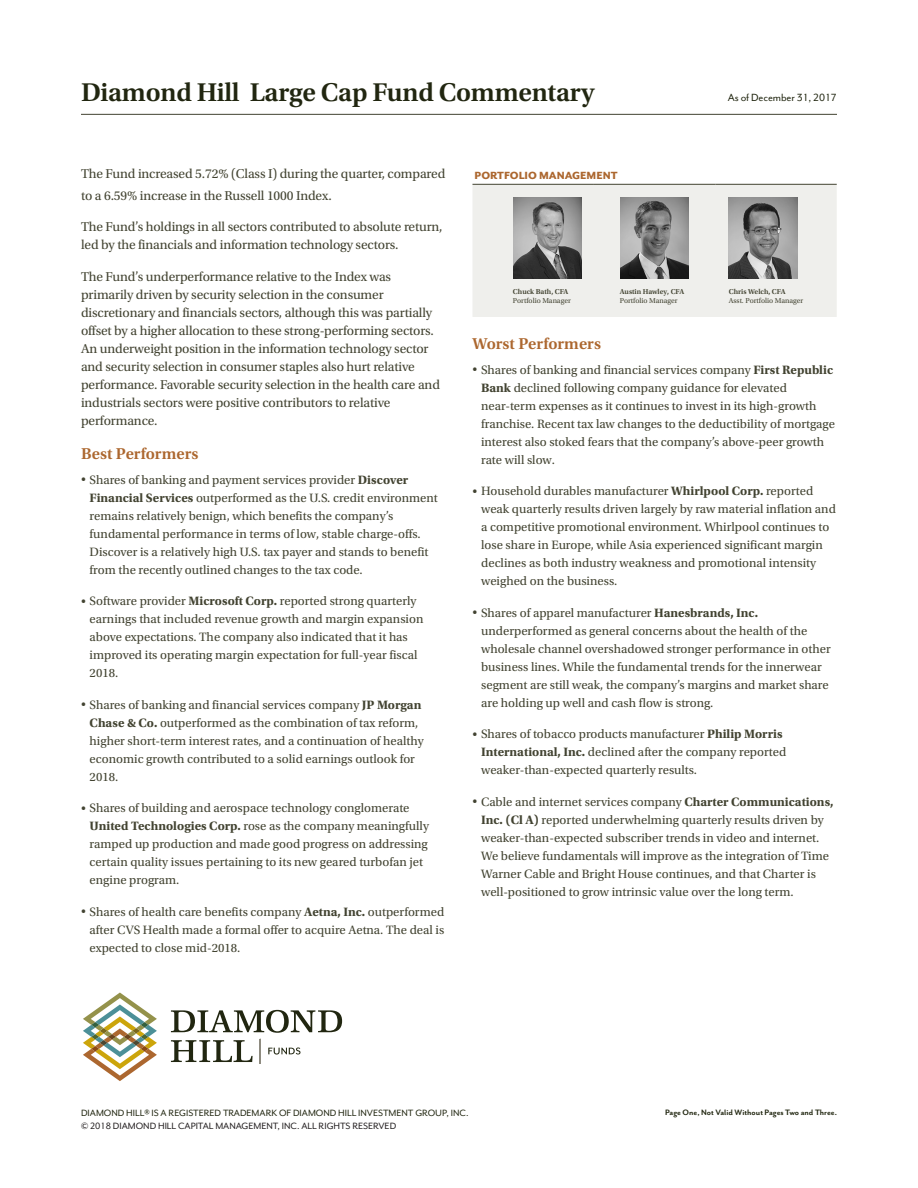
<style>
.page{position:relative;width:918px;height:1188px;background:#fff}
.page>*{position:absolute;margin:0;border:0;box-sizing:border-box;transform-origin:0 0}
.t1{font:600 27px "Utopia Std";letter-spacing:-.01em;color:#212610}
.t2{font:600 16.5px "Utopia Std";color:#ac672f}
.t3{font:13.5px/18px "Utopia Std";letter-spacing:-.01em;color:#424331}
.t4{font:12.75px/18px "Utopia Std";color:#424331}
.t5{font:12px "Mr Eaves San OT";letter-spacing:-.01em;color:#212610}
.t6{font:800 12px "Mr Eaves San OT";color:#ac672f}
.t7{font:10.5px "Mr Eaves San OT";color:#212610}
.t8{font:10.5px "Mr Eaves San OT";color:#231f20}
.t9{font:700 9px "Mr Eaves San OT";color:#212610}
.t10{font:7.5px "Utopia Std";color:#424331}
.t11{font:600 7.5px "Utopia Std";color:#424331}
.s1{font-size:12px}
.s2{font-weight:700}
</style>
<div class="page">
<svg style="left:171px;top:1010px;width:171px;height:23px"></svg>
<svg style="left:171px;top:1040px;width:82px;height:22px"></svg>
<svg style="left:268px;top:1048px;width:32px;height:7px"></svg>
<svg style="left:260px;top:1039px;width:1px;height:25px"></svg>
<svg style="left:83px;top:993px;width:74px;height:88px"></svg>
<svg style="left:81px;top:113px;width:756px;height:1px"></svg>
<hr style="left:81px;top:114px;width:756px;height:1px;background:#424331">
<div style="left:473px;top:185px;width:364px;height:132px;background:#efefec"></div>
<hr style="left:472px;top:184px;width:122px;height:1px;background:#424331">
<hr style="left:594px;top:184px;width:121px;height:1px;background:#424331">
<hr style="left:715px;top:184px;width:122px;height:1px;background:#424331">
<img style="left:513px;top:198px;width:68px;height:80px">
<img style="left:621px;top:198px;width:68px;height:81px">
<img style="left:729px;top:198px;width:68px;height:80px">
<h1 class="t1" style="left:81px;top:77px;width:515px">Diamond Hill Large Cap Fund Commentary</h1>
<p class="t5" style="left:728px;top:91px;width:111px">As of December 31, 2017</p>
<p class="t3" style="left:81px;top:163px;width:366px;line-height:21.8px">The Fund increased 5.72% (Class I) during the quarter, compared to a 6.59% increase in the Russell 1000 Index.</p>
<p class="t3" style="left:81px;top:218px;width:363px">The Fund’s holdings in all sectors contributed to absolute return, led by the financials and information technology sectors.</p>
<p class="t3" style="left:81px;top:268px;width:361px">The Fund’s underperformance relative to the Index was primarily driven by security selection in the consumer discretionary and financials sectors, although this was partially offset by a higher allocation to these strong-performing sectors.<br>An underweight position in the information technology sector and security selection in consumer staples also hurt relative performance. Favorable security selection in the health care and industrials sectors were positive contributors to relative performance.</p>
<p class="t2" style="left:81px;top:445px;width:119px">Best Performers</p>
<p class="t4" style="left:90px;top:471px;width:350px;text-indent:-9px"><span class="s1">•</span> Shares of banking and payment services provider <span class="s2">Discover Financial Services</span> outperformed as the U.S. credit environment remains relatively benign, which benefits the company’s fundamental performance in terms of low, stable charge-offs.<br>Discover is a relatively high U.S. tax payer and stands to benefit from the recently outlined changes to the tax code.</p>
<p class="t4" style="left:90px;top:593px;width:335px;text-indent:-9px"><span class="s1">•</span> Software provider <span class="s2">Microsoft Corp.</span> reported strong quarterly earnings that included revenue growth and margin expansion above expectations. The company also indicated that it has improved its operating margin expectation for full-year fiscal 2018.</p>
<p class="t4" style="left:90px;top:696px;width:336px;text-indent:-9px"><span class="s1">•</span> Shares of banking and financial services company <span class="s2">JP Morgan Chase &amp; Co.</span> outperformed as the combination of tax reform, higher short-term interest rates, and a continuation of healthy economic growth contributed to a solid earnings outlook for 2018.</p>
<p class="t4" style="left:90px;top:800px;width:341px;text-indent:-9px"><span class="s1">•</span> Shares of building and aerospace technology conglomerate <span class="s2">United Technologies Corp.</span> rose as the company meaningfully ramped up production and made good progress on addressing certain quality issues pertaining to its new geared turbofan jet engine program.</p>
<p class="t4" style="left:90px;top:903px;width:356px;text-align:justify;text-indent:-9px"><span class="s1">•</span> Shares of health care benefits company <span class="s2">Aetna, Inc.</span> outperformed after CVS Health made a formal offer to acquire Aetna. The deal is expected to close mid-2018.</p>
<p class="t6" style="left:475px;top:169px;width:144px">PORTFOLIO MANAGEMENT</p>
<p class="t11" style="left:513px;top:288px;width:57px">Chuck Bath, CFA</p>
<p class="t10" style="left:513px;top:297px;width:59px">Portfolio Manager</p>
<p class="t11" style="left:620px;top:288px;width:66px">Austin Hawley, CFA</p>
<p class="t10" style="left:620px;top:297px;width:59px">Portfolio Manager</p>
<p class="t11" style="left:729px;top:288px;width:58px">Chris Welch, CFA</p>
<p class="t10" style="left:729px;top:297px;width:76px">Asst. Portfolio Manager</p>
<p class="t2" style="left:472px;top:334px;width:130px">Worst Performers</p>
<p class="t4" style="left:481px;top:361px;width:355px;text-indent:-9px"><span class="s1">•</span> Shares of banking and financial services company <span class="s2">First Republic Bank</span> declined following company guidance for elevated near-term expenses as it continues to invest in its high-growth franchise. Recent tax law changes to the deductibility of mortgage interest also stoked fears that the company’s above-peer growth rate will slow.</p>
<p class="t4" style="left:481px;top:482px;width:356px;text-indent:-9px"><span class="s1">•</span> Household durables manufacturer <span class="s2">Whirlpool Corp.</span> reported weak quarterly results driven largely by raw material inflation and a competitive promotional environment. Whirlpool continues to lose share in Europe, while Asia experienced significant margin declines as both industry weakness and promotional intensity weighed on the business.</p>
<p class="t4" style="left:481px;top:604px;width:351px;text-indent:-9px"><span class="s1">•</span> Shares of apparel manufacturer <span class="s2">Hanesbrands, Inc. </span>underperformed as general concerns about the health of the wholesale channel overshadowed stronger performance in other business lines. While the fundamental trends for the innerwear segment are still weak, the company’s margins and market share are holding up well and cash flow is strong.</p>
<p class="t4" style="left:481px;top:725px;width:307px;text-indent:-9px"><span class="s1">•</span> Shares of tobacco products manufacturer <span class="s2">Philip Morris<br>International, Inc.</span> declined after the company reported weaker-than-expected quarterly results.</p>
<p class="t4" style="left:481px;top:793px;width:354px;text-indent:-9px"><span class="s1">•</span> Cable and internet services company <span class="s2">Charter Communications, Inc. (Cl A)</span> reported underwhelming quarterly results driven by weaker-than-expected subscriber trends in video and internet.<br>We believe fundamentals will improve as the integration of Time Warner Cable and Bright House continues, and that Charter is well-positioned to grow intrinsic value over the long term.</p>
<p class="t7" style="left:81px;top:1107px;width:389px">DIAMOND HILL® IS A REGISTERED TRADEMARK OF DIAMOND HILL INVESTMENT GROUP, INC.</p>
<p class="t8" style="left:81px;top:1121px;width:317px">© 2018 DIAMOND HILL CAPITAL MANAGEMENT, INC. ALL RIGHTS RESERVED</p>
<p class="t9" style="left:665px;top:1107px;width:173px">Page One, Not Valid Without Pages Two and Three.</p>
</div>
